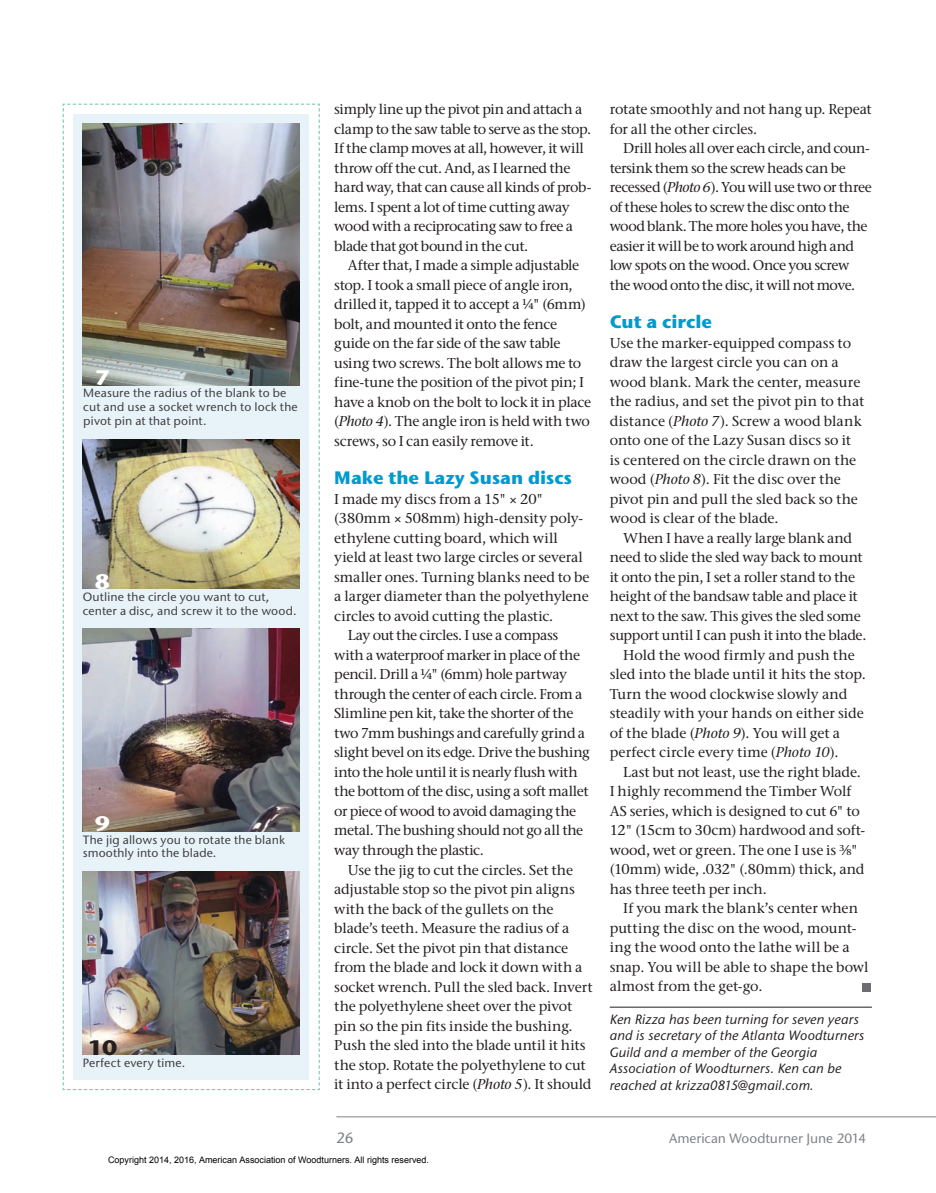
<style>
.page{position:relative;width:936px;height:1193px;background:#fff}
.page>*{position:absolute;margin:0;border:0;box-sizing:border-box;transform-origin:0 0}
.t1{font:700 21px "Stone Sans ITC Pro";color:#fff;scale:1.1 1}
.t2{font:700 21px "Stone Sans ITC Pro";color:#231f20;scale:1.1 1}
.t3{font:700 18px "Stone Sans ITC Pro";letter-spacing:-.005em;color:#009bce}
.t4{font:500 15px "Stone Sans ITC Pro";color:#808285}
.t5{font:500 14.25px/19.5px "Stone Serif ITC Pro";letter-spacing:-.015em;color:#231f20}
.t6{font:500 14.25px/19.5px "Stone Serif ITC Pro";letter-spacing:.005em;color:#231f20}
.t7{font:500 14.25px "Stone Serif ITC Pro";letter-spacing:-.035em;color:#231f20}
.t8{font:500 14.25px "Stone Serif ITC Pro";letter-spacing:.01em;color:#231f20}
.t9{font:italic 500 13.5px/16.5px "Stone Sans ITC Pro";letter-spacing:.01em;color:#231f20}
.t10{font:500 13.5px "Stone Sans ITC Pro";color:#808285}
.t11{font:500 12px/13.5px "Stone Sans ITC Pro";letter-spacing:.01em;color:#3e3e3f}
.t12{font:9px "Arial";color:#000}
.s1{font-style:italic}
</style>
<div class="page">
<hr style="left:336px;top:1116px;width:600px;height:1px;background:#808285">
<svg style="left:62px;top:103px;width:258px;height:987px"></svg>
<div style="left:73px;top:114px;width:236px;height:965px;background:#e8f3f9"></div>
<img style="left:83px;top:123px;width:216px;height:262px">
<img style="left:83px;top:628px;width:216px;height:203px">
<img style="left:83px;top:439px;width:216px;height:149px">
<img style="left:83px;top:872px;width:216px;height:182px">
<hr style="left:610px;top:1006px;width:262px;height:1px;background:#231f20">
<div style="left:863px;top:983px;width:8px;height:8px;background:#6c6d70"></div>
<h1 class="t1" style="left:95px;top:364px;width:16px">7</h1>
<p class="t11" style="left:83px;top:386px;width:216px">Measure the radius of the blank to be cut and use a socket wrench to lock the pivot pin at that point.</p>
<h1 class="t1" style="left:95px;top:568px;width:16px">8</h1>
<p class="t11" style="left:83px;top:590px;width:215px">Outline the circle you want to cut, center a disc, and screw it to the wood.</p>
<h1 class="t1" style="left:95px;top:810px;width:16px">9</h1>
<p class="t11" style="left:83px;top:832px;width:204px">The jig allows you to rotate the blank smoothly into the blade.</p>
<h1 class="t2" style="left:88px;top:1033px;width:29px">10</h1>
<p class="t11" style="left:83px;top:1056px;width:104px">Perfect every time.</p>
<p class="t5" style="left:334px;top:99px;width:259px">simply line up the pivot pin and attach a clamp to the saw table to serve as the stop.<br>If the clamp moves at all, however, it will throw off the cut. And, as I learned the hard way, that can cause all kinds of prob&shy;lems. I spent a lot of time cutting away wood with a reciprocating saw to free a blade that got bound in the cut.</p>
<p class="t5" style="left:334px;top:255px;width:258px;text-indent:13px">After that, I made a simple adjustable stop. I took a small piece of angle iron, drilled it, tapped it to accept a ¼" (6mm) bolt, and mounted it onto the fence guide on the far side of the saw table using two screws. The bolt allows me to fine-tune the position of the pivot pin; I have a knob on the bolt to lock it in place (<span class="s1">Photo 4</span>). The angle iron is held with two screws, so I can easily remove it.</p>
<p class="t3" style="left:334px;top:466px;width:239px">Make the Lazy Susan discs</p>
<p class="t5" style="left:334px;top:489px;width:211px">I made my discs from a 15" × 20"</p>
<p class="t5" style="left:334px;top:509px;width:250px">(380mm × 508mm) high-density poly-</p>
<p class="t5" style="left:334px;top:528px;width:225px">ethylene cutting board, which will</p>
<p class="t5" style="left:334px;top:548px;width:250px">yield at least two large circles or several</p>
<p class="t5" style="left:334px;top:567px;width:257px">smaller ones. Turning blanks need to be</p>
<p class="t5" style="left:334px;top:587px;width:256px">a larger diameter than the polyethylene</p>
<p class="t5" style="left:334px;top:606px;width:221px">circles to avoid cutting the plastic.</p>
<p class="t5" style="left:348px;top:626px;width:212px">Lay out the circles. I use a compass</p>
<p class="t5" style="left:334px;top:645px;width:247px">with a waterproof marker in place of the</p>
<p class="t5" style="left:334px;top:665px;width:234px">pencil. Drill a ¼" (6mm) hole partway</p>
<p class="t5" style="left:334px;top:684px;width:250px">through the center of each circle. From a</p>
<p class="t5" style="left:334px;top:704px;width:241px">Slimline pen kit, take the shorter of the</p>
<p class="t5" style="left:334px;top:723px;width:252px">two 7mm bushings and carefully grind a</p>
<p class="t5" style="left:334px;top:743px;width:257px">slight bevel on its edge. Drive the bushing</p>
<p class="t7" style="left:334px;top:763px;width:245px">into the hole until it is nearly flush with</p>
<p class="t5" style="left:334px;top:782px;width:256px">the bottom of the disc, using a soft mallet</p>
<p class="t7" style="left:334px;top:802px;width:244px">or piece of wood to avoid damaging the</p>
<p class="t5" style="left:334px;top:821px;width:251px">metal. The bushing should not go all the</p>
<p class="t5" style="left:334px;top:840px;width:151px">way through the plastic.</p>
<p class="t5" style="left:348px;top:860px;width:227px">Use the jig to cut the circles. Set the</p>
<p class="t5" style="left:334px;top:879px;width:242px">adjustable stop so the pivot pin aligns</p>
<p class="t5" style="left:334px;top:899px;width:221px">with the back of the gullets on the</p>
<p class="t5" style="left:334px;top:918px;width:237px">blade’s teeth. Measure the radius of a</p>
<p class="t5" style="left:334px;top:938px;width:236px">circle. Set the pivot pin that distance</p>
<p class="t5" style="left:334px;top:957px;width:250px">from the blade and lock it down with a</p>
<p class="t5" style="left:334px;top:976px;width:260px">socket wrench. Pull the sled back. Invert</p>
<p class="t5" style="left:334px;top:996px;width:240px">the polyethylene sheet over the pivot</p>
<p class="t5" style="left:334px;top:1015px;width:240px">pin so the pin fits inside the bushing.</p>
<p class="t5" style="left:334px;top:1035px;width:253px">Push the sled into the blade until it hits</p>
<p class="t5" style="left:334px;top:1054px;width:253px">the stop. Rotate the polyethylene to cut</p>
<p class="t5" style="left:334px;top:1074px;width:259px">it into a perfect circle (<span class="s1">Photo 5</span>). It should</p>
<p class="t5" style="left:610px;top:99px;width:264px">rotate smoothly and not hang up. Repeat for all the other circles.</p>
<p class="t5" style="left:610px;top:138px;width:264px;text-indent:14px">Drill holes all over each circle, and coun&shy;tersink them so the screw heads can be recessed (<span class="s1">Photo 6</span>). You will use two or three of these holes to screw the disc onto the wood blank. The more holes you have, the easier it will be to work around high and low spots on the wood. Once you screw the wood onto the disc, it will not move.</p>
<p class="t3" style="left:610px;top:310px;width:104px">Cut a circle</p>
<p class="t6" style="left:610px;top:333px;width:256px">Use the marker-equipped compass to draw the largest circle you can on a wood blank. Mark the center, measure the radius, and set the pivot pin to that distance (<span class="s1">Photo 7</span>). Screw a wood blank onto one of the Lazy Susan discs so it is centered on the circle drawn on the wood (<span class="s1">Photo 8</span>). Fit the disc over the pivot pin and pull the sled back so the wood is clear of the blade.</p>
<p class="t5" style="left:623px;top:528px;width:230px">When I have a really large blank and</p>
<p class="t5" style="left:610px;top:547px;width:254px">need to slide the sled way back to mount</p>
<p class="t5" style="left:610px;top:567px;width:247px">it onto the pin, I set a roller stand to the</p>
<p class="t5" style="left:610px;top:586px;width:250px">height of the bandsaw table and place it</p>
<p class="t5" style="left:610px;top:606px;width:252px">next to the saw. This gives the sled some</p>
<p class="t5" style="left:610px;top:625px;width:258px">support until I can push it into the blade.</p>
<p class="t6" style="left:623px;top:645px;width:233px">Hold the wood firmly and push the</p>
<p class="t5" style="left:610px;top:664px;width:258px">sled into the blade until it hits the stop.</p>
<p class="t6" style="left:610px;top:684px;width:239px">Turn the wood clockwise slowly and</p>
<p class="t5" style="left:610px;top:703px;width:256px">steadily with your hands on either side</p>
<p class="t5" style="left:610px;top:723px;width:232px">of the blade (<span class="s1">Photo 9</span>). You will get a</p>
<p class="t8" style="left:610px;top:743px;width:230px">perfect circle every time (<span class="s1">Photo 10</span>).</p>
<p class="t5" style="left:623px;top:762px;width:239px">Last but not least, use the right blade.</p>
<p class="t5" style="left:610px;top:781px;width:243px">I highly recommend the Timber Wolf</p>
<p class="t5" style="left:610px;top:801px;width:252px">AS series, which is designed to cut 6" to</p>
<p class="t5" style="left:610px;top:820px;width:257px">12" (15cm to 30cm) hardwood and soft-</p>
<p class="t5" style="left:610px;top:840px;width:250px">wood, wet or green. The one I use is ⅜"</p>
<p class="t8" style="left:610px;top:860px;width:256px">(10mm) wide, .032" (.80mm) thick, and</p>
<p class="t5" style="left:610px;top:879px;width:159px">has three teeth per inch.</p>
<p class="t5" style="left:623px;top:898px;width:236px">If you mark the blank’s center when</p>
<p class="t6" style="left:610px;top:918px;width:248px">putting the disc on the wood, mount-</p>
<p class="t6" style="left:610px;top:937px;width:241px">ing the wood onto the lathe will be a</p>
<p class="t5" style="left:610px;top:957px;width:260px">snap. You will be able to shape the bowl</p>
<p class="t5" style="left:610px;top:976px;width:154px">almost from the get-go.</p>
<p class="t9" style="left:610px;top:1010px;width:256px">Ken Rizza has been turning for seven years and is secretary of the Atlanta Woodturners Guild and a member of the Georgia Association of Woodturners. Ken can be reached at krizza0815@gmail.com.</p>
<p class="t4" style="left:336px;top:1128px;width:19px">26</p>
<p class="t10" style="left:669px;top:1129px;width:199px">American Woodturner June 2014</p>
<p class="t12" style="left:108px;top:1154px;width:323px">Copyright 2014, 2016, American Association of Woodturners. All rights reserved.</p>
</div>
